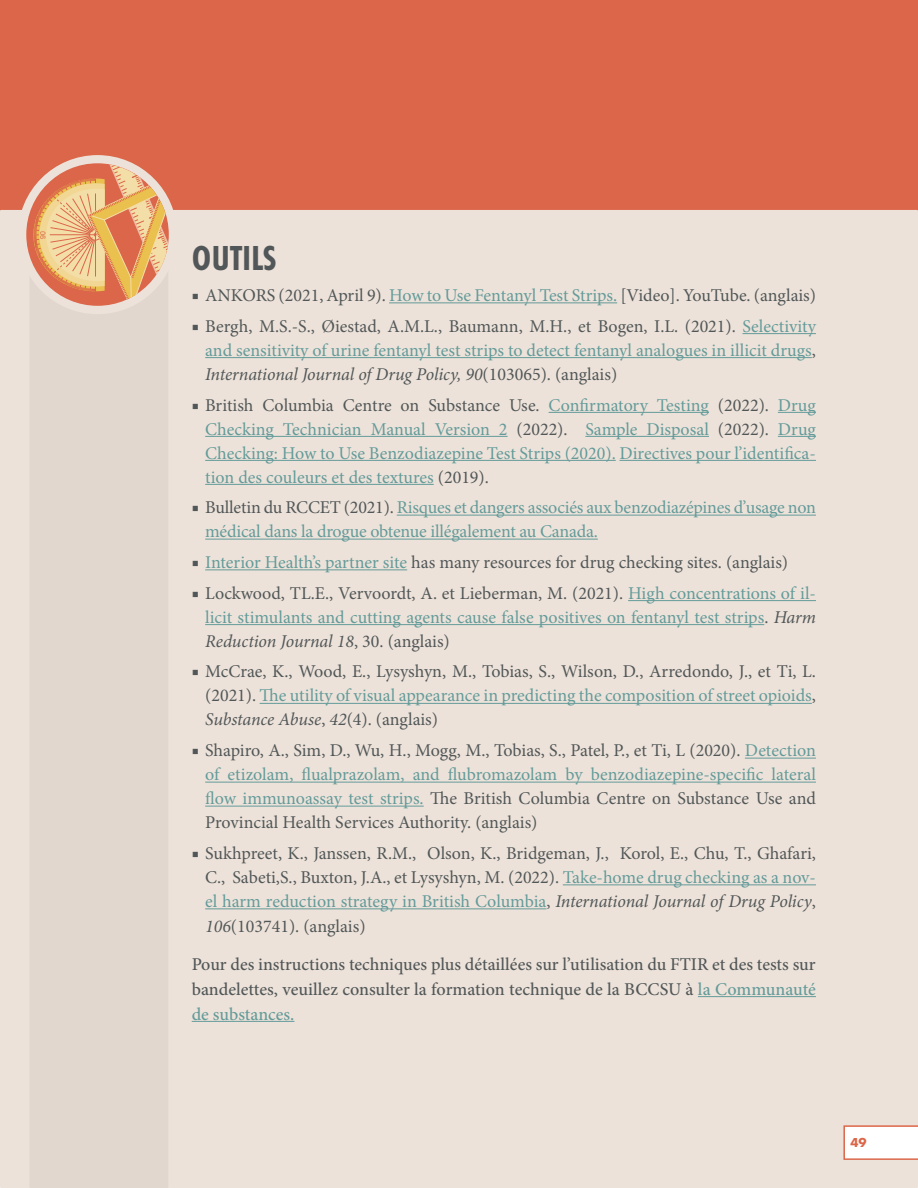
<style>
.page{position:relative;width:918px;height:1188px;background:#fff}
.page>*{position:absolute;margin:0;border:0;box-sizing:border-box;transform-origin:0 0}
.t1{font:700 36px "Futura PT Cond";letter-spacing:.01em;color:#515758}
.t2{font:18px/24px "Minion Pro";color:#515758;text-align:justify}
.t3{font:18px/24px "Minion Pro";letter-spacing:-.005em;color:#639b9a;text-align:justify}
.t4{font:500 18px/24.8px "Minion Pro";color:#515758;text-align:justify}
.t5{font:700 13.5px "Futura PT";color:#db6649}
.t6{font:7.5px "Arial";color:#db6649;scale:.91 1}
.s1{font-weight:500}
.s2{color:#639b9a}
.s3{font-weight:500;color:#515758}
.s4{color:#515758}
.s5{font-style:italic;color:#515758}
.s6{font-style:italic}
</style>
<div class="page">
<div style="left:0;top:0;width:918px;height:218px;background:#db6649"></div>
<div style="left:0;top:210px;width:918px;height:978px;background:#ede2d9"></div>
<div style="left:29px;top:241px;width:139px;height:947px;background:#e1d7ce"></div>
<div style="left:18px;top:155px;width:159px;height:159px;border:15px solid #ede2d9;border-radius:50%"></div>
<svg style="left:33px;top:163px;width:136px;height:143px"></svg>
<hr style="left:389px;top:302px;width:228px;height:1px;background:#639b9a">
<hr style="left:742px;top:333px;width:74px;height:1px;background:#639b9a">
<hr style="left:205px;top:357px;width:607px;height:1px;background:#639b9a">
<hr style="left:549px;top:412px;width:160px;height:1px;background:#639b9a">
<hr style="left:778px;top:412px;width:38px;height:1px;background:#639b9a">
<hr style="left:205px;top:436px;width:303px;height:1px;background:#639b9a">
<hr style="left:585px;top:436px;width:124px;height:1px;background:#639b9a">
<hr style="left:778px;top:436px;width:38px;height:1px;background:#639b9a">
<hr style="left:205px;top:460px;width:411px;height:1px;background:#639b9a">
<hr style="left:620px;top:460px;width:196px;height:1px;background:#639b9a">
<hr style="left:205px;top:484px;width:229px;height:1px;background:#639b9a">
<hr style="left:397px;top:515px;width:419px;height:1px;background:#639b9a">
<hr style="left:205px;top:539px;width:393px;height:1px;background:#639b9a">
<hr style="left:205px;top:569px;width:202px;height:1px;background:#639b9a">
<hr style="left:628px;top:600px;width:188px;height:1px;background:#639b9a">
<hr style="left:205px;top:624px;width:559px;height:1px;background:#639b9a">
<hr style="left:260px;top:703px;width:552px;height:1px;background:#639b9a">
<hr style="left:745px;top:758px;width:71px;height:1px;background:#639b9a">
<hr style="left:205px;top:782px;width:611px;height:1px;background:#639b9a">
<hr style="left:205px;top:806px;width:219px;height:1px;background:#639b9a">
<hr style="left:563px;top:884px;width:253px;height:1px;background:#639b9a">
<hr style="left:205px;top:908px;width:342px;height:1px;background:#639b9a">
<hr style="left:698px;top:996px;width:118px;height:1px;background:#639b9a">
<hr style="left:192px;top:1021px;width:102px;height:1px;background:#639b9a">
<svg style="left:843px;top:1125px;width:75px;height:35px;background:#faeeeb"></svg>
<p class="t6" style="left:38px;top:239px;width:10px;rotate:-90deg">90</p>
<h1 class="t1" style="left:192px;top:238px;width:86px">OUTILS</h1>
<p class="t2" style="left:192px;top:283px;width:626px"><span class="s1">■</span> ANKORS (2021, April 9). <span class="s2">How to Use Fentanyl Test Strips.</span> [Video]. YouTube. (anglais)</p>
<p class="t3" style="left:205px;top:314px;width:612px;text-indent:-13px"><span class="s3">■</span> <span class="s4">Bergh, M.S.-S., Øiestad, A.M.L., Baumann, M.H., et Bogen, I.L. (2021).</span> Selectivity and sensitivity of urine fentanyl test strips to detect fentanyl analogues in illicit drugs<span class="s4">, </span><span class="s5">International Journal of Drug Policy, 90</span><span class="s4">(103065). (anglais)</span></p>
<p class="t3" style="left:205px;top:393px;width:612px;text-indent:-13px"><span class="s3">■</span> <span class="s4">British Columbia Centre on Substance Use.</span> Confirmatory Testing <span class="s4">(2022).</span> Drug Checking Technician Manual Version 2 <span class="s4">(2022).</span> Sample Disposal <span class="s4">(2022).</span> Drug Checking: How to Use Benzodiazepine Test Strips (2020). Directives pour l’identifica&shy;tion des couleurs et des textures <span class="s4">(2019).</span></p>
<p class="t3" style="left:205px;top:496px;width:612px;text-indent:-13px"><span class="s3">■</span> <span class="s4">Bulletin du RCCET (2021).</span> Risques et dangers associés aux benzodiazépines d’usage non médical dans la drogue obtenue illégalement au Canada.</p>
<p class="t2" style="left:192px;top:550px;width:598px"><span class="s1">■</span> <span class="s2">Interior Health’s partner site</span> has many resources for drug checking sites. (anglais)</p>
<p class="t3" style="left:205px;top:581px;width:612px;text-indent:-13px"><span class="s3">■</span> <span class="s4">Lockwood, TL.E., Vervoordt, A. et Lieberman, M. (2021).</span> High concentrations of il&shy;licit stimulants and cutting agents cause false positives on fentanyl test strips<span class="s4">.</span> <span class="s5">Harm Reduction Journal 18</span><span class="s4">, 30. (anglais)</span></p>
<p class="t2" style="left:205px;top:660px;width:612px;text-indent:-13px"><span class="s1">■</span> McCrae, K., Wood, E., Lysyshyn, M., Tobias, S., Wilson, D., Arredondo, J., et Ti, L. (2021). <span class="s2">The utility of visual appearance in predicting the composition of street opioids</span>, <span class="s6">Substance Abuse</span>, <span class="s6">42</span>(4). (anglais)</p>
<p class="t2" style="left:205px;top:739px;width:612px;text-indent:-14px"><span class="s1">■</span> Shapiro, A., Sim, D., Wu, H., Mogg, M., Tobias, S., Patel, P., et Ti, L (2020). <span class="s2">Detection of etizolam, flualprazolam, and flubromazolam by benzodiazepine-specific lateral flow immunoassay test strips.</span> The British Columbia Centre on Substance Use and Provincial Health Services Authority. (anglais)</p>
<p class="t2" style="left:205px;top:841px;width:612px;text-indent:-14px"><span class="s1">■</span> Sukhpreet, K., Janssen, R.M., Olson, K., Bridgeman, J., Korol, E., Chu, T., Ghafari, C., Sabeti,S., Buxton, J.A., et Lysyshyn, M. (2022). <span class="s2">Take-home drug checking as a nov&shy;el harm reduction strategy in British Columbia</span>, <span class="s6">International Journal of Drug Policy</span>, <span class="s6">106</span>(103741). (anglais)</p>
<p class="t4" style="left:192px;top:952px;width:626px">Pour des instructions techniques plus détaillées sur l’utilisation du FTIR et des tests sur bandelettes, veuillez consulter la formation technique de la BCCSU à <span class="s2">la Communauté de substances.</span></p>
<p class="t5" style="left:850px;top:1134px;width:18px">49</p>
</div>
